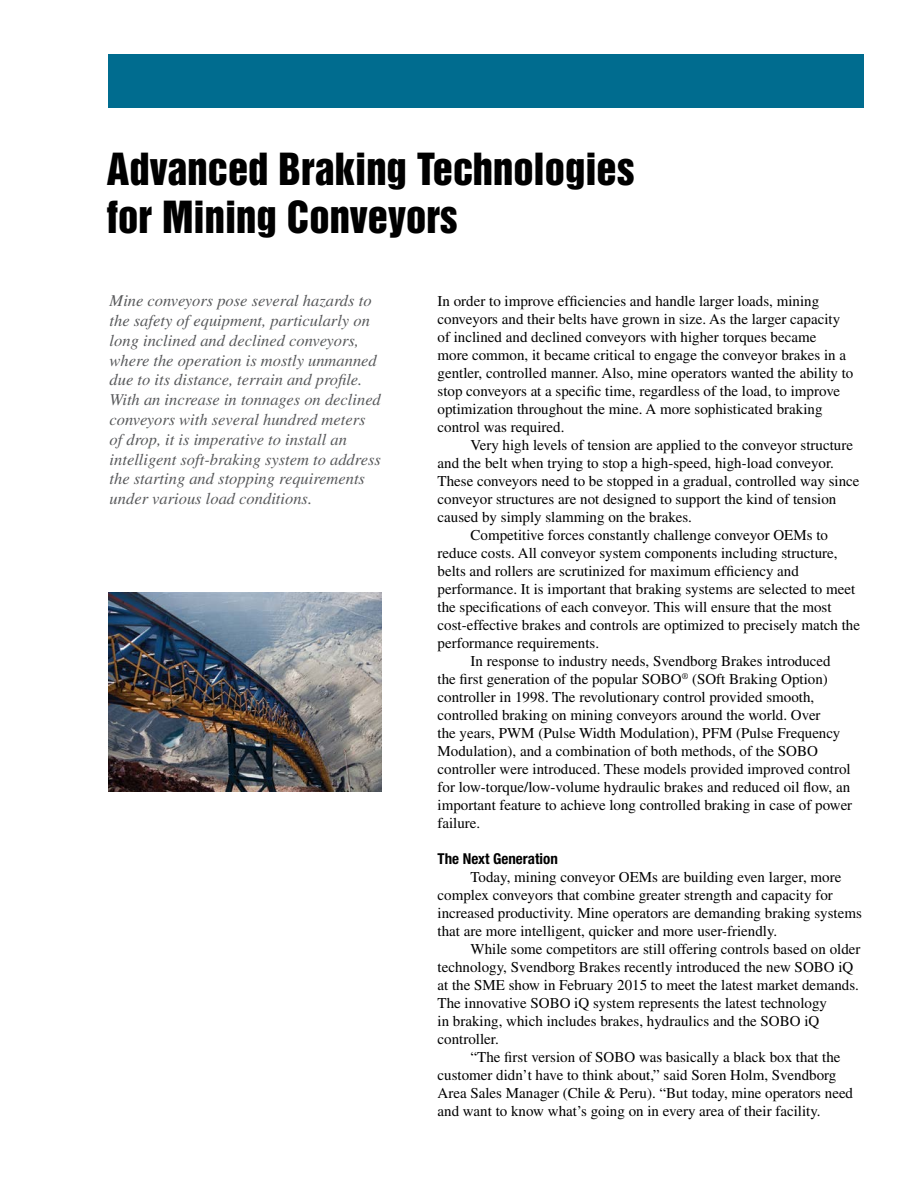
<style>
.page{position:relative;width:918px;height:1188px;background:#fff}
.page>*{position:absolute;margin:0;border:0;box-sizing:border-box;transform-origin:0 0}
.t1{font:40.5px/48px "Helvetica Inserat LT Std";color:#000}
.t2{font:italic 16.5px/19.8px "Times LT Std";color:#58595b}
.t3{font:15px/18px "Times LT Std";color:#000}
.t4{font:700 condensed 15px "Helvetica Neue LT Std";color:#000}
</style>
<div class="page">
<div style="left:108px;top:54px;width:756px;height:54px;background:#006c8f"></div>
<img style="left:108px;top:593px;width:273px;height:199px">
<p class="t1" style="left:107px;top:146px;width:529px">Advanced Braking Technologies for Mining Conveyors</p>
<p class="t2" style="left:110px;top:291px;width:273px">Mine conveyors pose several hazards to the safety of equipment, particularly on long inclined and declined conveyors, where the operation is mostly unmanned due to its distance, terrain and profile.<br>With an increase in tonnages on declined conveyors with several hundred meters of drop, it is imperative to install an intelligent soft-braking system to address the starting and stopping requirements under various load conditions.</p>
<p class="t3" style="left:438px;top:292px;width:417px">In order to improve efficiencies and handle larger loads, mining conveyors and their belts have grown in size. As the larger capacity of inclined and declined conveyors with higher torques became<br>more common, it became critical to engage the conveyor brakes in a gentler, controlled manner. Also, mine operators wanted the ability to stop conveyors at a specific time, regardless of the load, to improve optimization throughout the mine. A more sophisticated braking control was required.</p>
<p class="t3" style="left:438px;top:436px;width:424px;text-indent:33px">Very high levels of tension are applied to the conveyor structure and the belt when trying to stop a high-speed, high-load conveyor.<br>These conveyors need to be stopped in a gradual, controlled way since conveyor structures are not designed to support the kind of tension caused by simply slamming on the brakes.</p>
<p class="t3" style="left:438px;top:526px;width:424px;text-indent:33px">Competitive forces constantly challenge conveyor OEMs to reduce costs. All conveyor system components including structure, belts and rollers are scrutinized for maximum efficiency and performance. It is important that braking systems are selected to meet the specifications of each conveyor. This will ensure that the most cost-effective brakes and controls are optimized to precisely match the performance requirements.</p>
<p class="t3" style="left:438px;top:652px;width:416px;text-indent:33px">In response to industry needs, Svendborg Brakes introduced the first generation of the popular SOBO<sup>®</sup> (SOft Braking Option) controller in 1998. The revolutionary control provided smooth, controlled braking on mining conveyors around the world. Over<br>the years, PWM (Pulse Width Modulation), PFM (Pulse Frequency Modulation), and a combination of both methods, of the SOBO controller were introduced. These models provided improved control for low-torque/low-volume hydraulic brakes and reduced oil flow, an important feature to achieve long controlled braking in case of power failure.</p>
<p class="t4" style="left:438px;top:850px;width:122px">The Next Generation</p>
<p class="t3" style="left:438px;top:868px;width:426px;text-indent:33px">Today, mining conveyor OEMs are building even larger, more complex conveyors that combine greater strength and capacity for increased productivity. Mine operators are demanding braking systems that are more intelligent, quicker and more user-friendly.</p>
<p class="t3" style="left:438px;top:940px;width:424px;text-indent:33px">While some competitors are still offering controls based on older technology, Svendborg Brakes recently introduced the new SOBO iQ at the SME show in February 2015 to meet the latest market demands.<br>The innovative SOBO iQ system represents the latest technology<br>in braking, which includes brakes, hydraulics and the SOBO iQ controller.</p>
<p class="t3" style="left:438px;top:1048px;width:417px;text-indent:33px">“The first version of SOBO was basically a black box that the customer didn’t have to think about,” said Soren Holm, Svendborg Area Sales Manager (Chile &amp; Peru). “But today, mine operators need and want to know what’s going on in every area of their facility.</p>
</div>
